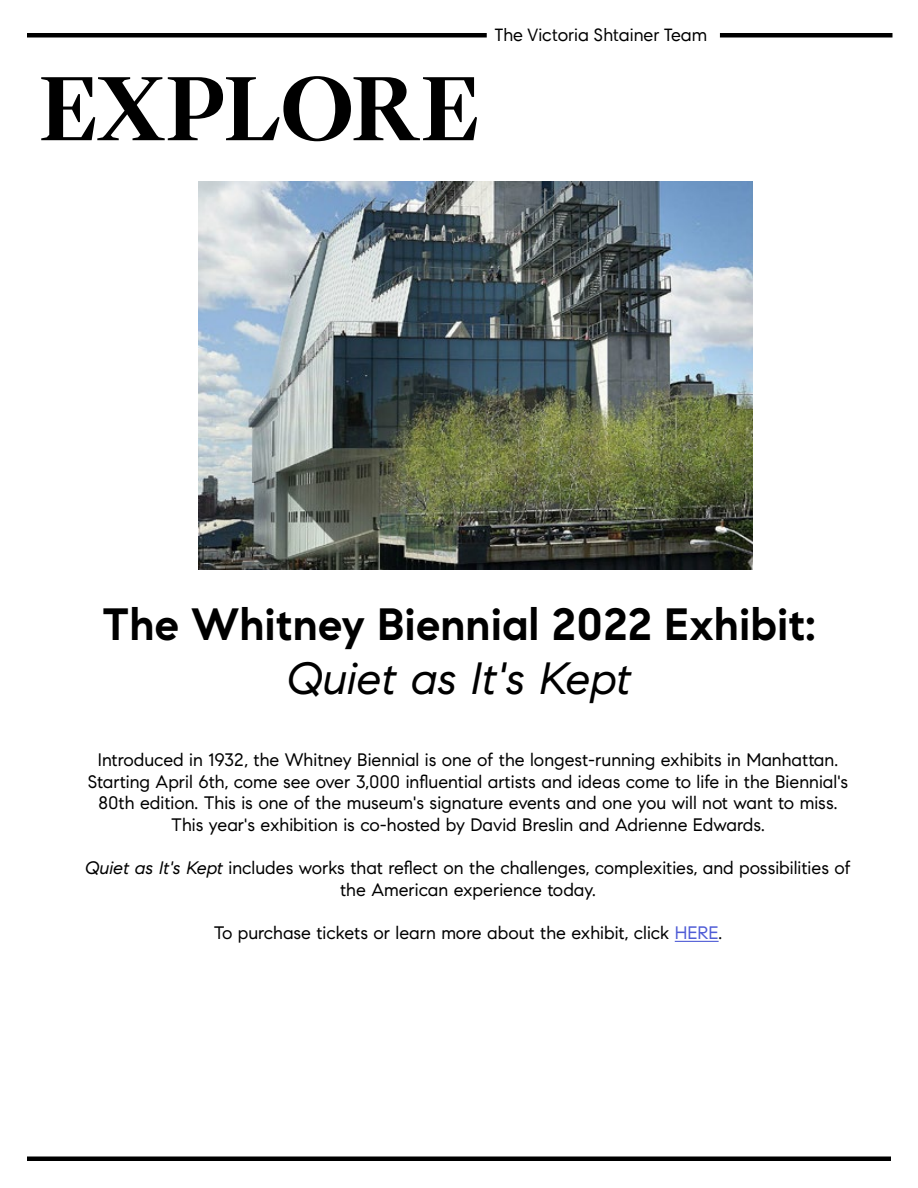
<style>
.page{position:relative;width:918px;height:1188px;background:#fff}
.page>*{position:absolute;margin:0;border:0;box-sizing:border-box;transform-origin:0 0}
.t1{font:700 90px "Compass Serif";letter-spacing:-.01em;color:#000}
.t2{font:700 45px "Compass Sans";color:#000}
.t3{font:italic 45px "Compass Sans";color:#000}
.t4{font:18px/21.6px "Compass Sans";color:#000;text-align:center}
.t5{font:18px "Harmonia Sans Pro";color:#000}
.s1{font-style:italic}
.s2{color:#4f5cd6}
</style>
<div class="page">
<div style="left:27px;top:33px;width:460px;height:5px;background:#000"></div>
<div style="left:27px;top:1156px;width:864px;height:5px;background:#000"></div>
<hr style="left:675px;top:941px;width:44px;height:1px;background:#4f5cd6">
<div style="left:720px;top:33px;width:172px;height:5px;background:#000"></div>
<img style="left:198px;top:182px;width:555px;height:388px">
<h1 class="t1" style="left:39px;top:55px;width:442px">EXPLORE</h1>
<p class="t5" style="left:495px;top:23px;width:214px">The Victoria Shtainer Team</p>
<h2 class="t2" style="left:102px;top:597px;width:715px">The Whitney Biennial 2022 Exhibit:</h2>
<h2 class="t3" style="left:287px;top:651px;width:346px">Quiet as It's Kept</h2>
<p class="t4" style="left:88px;top:749px;width:762px">Introduced in 1932, the Whitney Biennial is one of the longest-running exhibits in Manhattan.<br>Starting April 6th, come see over 3,000 influential artists and ideas come to life in the Biennial's 80th edition. This is one of the museum's signature events and one you will not want to miss.<br>This year's exhibition is co-hosted by David Breslin and Adrienne Edwards.</p>
<p class="t4" style="left:85px;top:857px;width:767px"><span class="s1">Quiet as It's Kept</span> includes works that reflect on the challenges, complexities, and possibilities of the American experience today.</p>
<p class="t4" style="left:214px;top:922px;width:510px">To purchase tickets or learn more about the exhibit, click <span class="s2">HERE</span>.</p>
</div>
